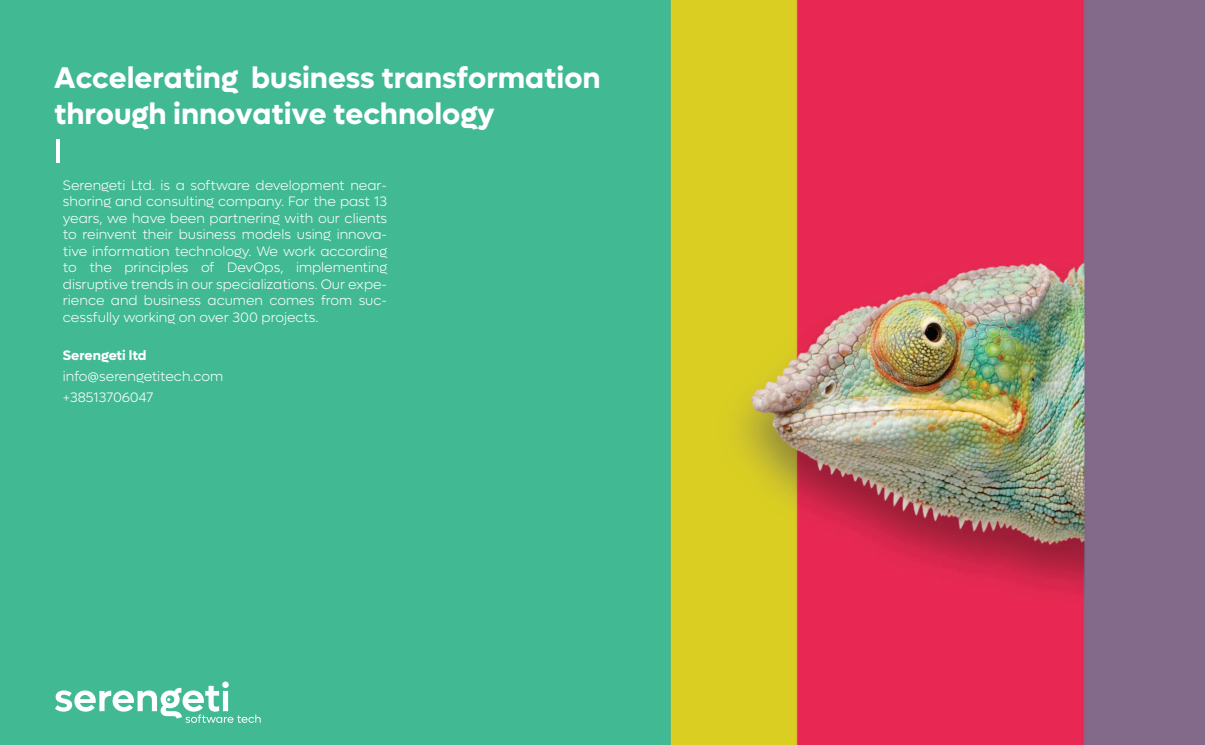
<style>
.page{position:relative;width:1205px;height:745px;background:#fff}
.page>*{position:absolute;margin:0;border:0;box-sizing:border-box;transform-origin:0 0}
.t1{font:700 30px/36px "Lufga";color:#fff}
.t2{font:300 13.75px/16.5px "Lufga";color:#fff;text-align:justify}
.t3{font:700 13.75px "Lufga";color:#fff}
</style>
<div class="page">
<img style="left:0;top:0;width:1205px;height:744px">
<svg style="left:55px;top:681px;width:206px;height:41px"></svg>
<hr style="left:57px;top:139px;width:3px;height:24px;background:#fff">
<h1 class="t1" style="left:54px;top:61px;width:548px">Accelerating business transformation through innovative technology</h1>
<p class="t2" style="left:63px;top:177px;width:326px">Serengeti Ltd. is a software development near&shy;shoring and consulting company. For the past 13 years, we have been partnering with our clients to reinvent their business models using innova&shy;tive information technology. We work according to the principles of DevOps, implementing disruptive trends in our specializations. Our expe&shy;rience and business acumen comes from suc&shy;cessfully working on over 300 projects.</p>
<p class="t3" style="left:63px;top:348px;width:85px">Serengeti ltd</p>
<p class="t2" style="left:63px;top:366px;width:162px;line-height:21.2px">info@serengetitech.com +38513706047</p>
</div>
